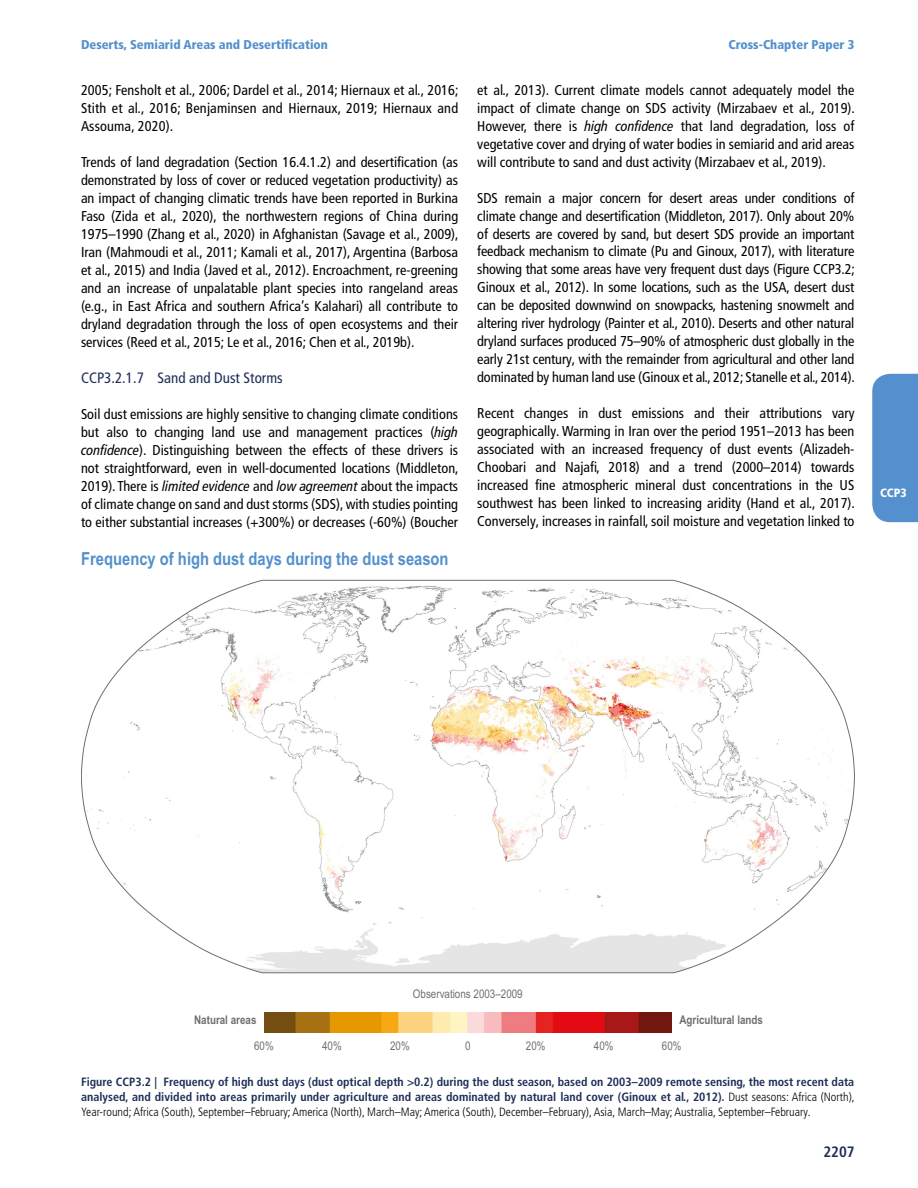
<style>
.page{position:relative;width:918px;height:1188px;background:#fff}
.page>*{position:absolute;margin:0;border:0;box-sizing:border-box;transform-origin:0 0}
.t1{font:700 18px "Arial Narrow";color:#5390cd}
.t2{font:condensed 15px "Frutiger LT Pro";color:#1e2e57}
.t3{font:700 condensed 15px "Frutiger LT Pro";color:#1e2e57}
.t4{font:condensed 14.25px/18px "Frutiger LT Pro";color:#000;text-align:justify}
.t5{font:900 condensed 12.75px "Frutiger LT Pro";color:#5390cd}
.t6{font:700 condensed 12px/15px "Frutiger LT Pro";color:#1e2e57;text-align:justify}
.t7{font:12px "Arial Narrow";color:#706f6f}
.t8{font:700 12px "Arial Narrow";color:#706f6f}
.t9{font:900 condensed 12px "Frutiger LT Pro";color:#fff}
.s1{font-style:italic}
.s2{font-weight:300;color:#000}
</style>
<div class="page">
<div style="left:872px;top:374px;width:46px;height:148px;background:#5390cd"></div>
<svg style="left:81px;top:580px;width:774px;height:393px"></svg>
<img style="left:264px;top:1012px;width:408px;height:20px">
<p class="t5" style="left:81px;top:37px;width:249px">Deserts, Semiarid Areas and Desertification</p>
<p class="t5" style="left:729px;top:37px;width:127px">Cross-Chapter Paper 3</p>
<p class="t4" style="left:81px;top:81px;width:379px">2005; Fensholt et al., 2006; Dardel et al., 2014; Hiernaux et al., 2016; Stith et al., 2016; Benjaminsen and Hiernaux, 2019; Hiernaux and Assouma, 2020).</p>
<p class="t4" style="left:81px;top:153px;width:379px">Trends of land degradation (Section 16.4.1.2) and desertification (as demonstrated by loss of cover or reduced vegetation productivity) as an impact of changing climatic trends have been reported in Burkina Faso (Zida et al., 2020), the northwestern regions of China during 1975–1990 (Zhang et al., 2020) in Afghanistan (Savage et al., 2009), Iran (Mahmoudi et al., 2011; Kamali et al., 2017), Argentina (Barbosa et al., 2015) and India (Javed et al., 2012). Encroachment, re-greening and an increase of unpalatable plant species into rangeland areas (e.g., in East Africa and southern Africa’s Kalahari) all contribute to dryland degradation through the loss of open ecosystems and their services (Reed et al., 2015; Le et al., 2016; Chen et al., 2019b).</p>
<p class="t2" style="left:81px;top:369px;width:203px">CCP3.2.1.7 Sand and Dust Storms</p>
<p class="t4" style="left:81px;top:405px;width:379px">Soil dust emissions are highly sensitive to changing climate conditions but also to changing land use and management practices (<span class="s1">high confidence</span>). Distinguishing between the effects of these drivers is not straightforward, even in well-documented locations (Middleton, 2019). There is <span class="s1">limited evidence</span> and <span class="s1">low agreement</span> about the impacts of climate change on sand and dust storms (SDS), with studies pointing to either substantial increases (+300%) or decreases (-60%) (Boucher</p>
<p class="t4" style="left:477px;top:81px;width:379px">et al., 2013). Current climate models cannot adequately model the impact of climate change on SDS activity (Mirzabaev et al., 2019).<br>However, there is <span class="s1">high confidence</span> that land degradation, loss of vegetative cover and drying of water bodies in semiarid and arid areas will contribute to sand and dust activity (Mirzabaev et al., 2019).</p>
<p class="t4" style="left:477px;top:189px;width:379px">SDS remain a major concern for desert areas under conditions of climate change and desertification (Middleton, 2017). Only about 20% of deserts are covered by sand, but desert SDS provide an important feedback mechanism to climate (Pu and Ginoux, 2017), with literature showing that some areas have very frequent dust days (Figure CCP3.2; Ginoux et al., 2012). In some locations, such as the USA, desert dust can be deposited downwind on snowpacks, hastening snowmelt and altering river hydrology (Painter et al., 2010). Deserts and other natural dryland surfaces produced 75–90% of atmospheric dust globally in the early 21st century, with the remainder from agricultural and other land dominated by human land use (Ginoux et al., 2012; Stanelle et al., 2014).</p>
<p class="t4" style="left:477px;top:405px;width:379px">Recent changes in dust emissions and their attributions vary geographically. Warming in Iran over the period 1951–2013 has been associated with an increased frequency of dust events (Alizadeh-Choobari and Najafi, 2018) and a trend (2000–2014) towards increased fine atmospheric mineral dust concentrations in the US southwest has been linked to increasing aridity (Hand et al., 2017).<br>Conversely, increases in rainfall, soil moisture and vegetation linked to</p>
<p class="t1" style="left:81px;top:545px;width:369px">Frequency of high dust days during the dust season</p>
<p class="t9" style="left:880px;top:486px;width:28px">CCP3</p>
<p class="t8" style="left:194px;top:1011px;width:64px">Natural areas</p>
<p class="t7" style="left:413px;top:985px;width:111px">Observations 2003–2009</p>
<p class="t8" style="left:680px;top:1011px;width:85px">Agricultural lands</p>
<p class="t7" style="left:254px;top:1037px;width:21px">60%</p>
<p class="t7" style="left:322px;top:1037px;width:21px">40%</p>
<p class="t7" style="left:390px;top:1037px;width:21px">20%</p>
<p class="t7" style="left:465px;top:1037px;width:7px">0</p>
<p class="t7" style="left:526px;top:1037px;width:21px">20%</p>
<p class="t7" style="left:594px;top:1037px;width:21px">40%</p>
<p class="t7" style="left:662px;top:1037px;width:21px">60%</p>
<p class="t6" style="left:81px;top:1074px;width:775px">Figure CCP3.2 | Frequency of high dust days (dust optical depth &gt;0.2) during the dust season, based on 2003–2009 remote sensing, the most recent data analysed, and divided into areas primarily under agriculture and areas dominated by natural land cover (Ginoux et al., 2012). <span class="s2">Dust seasons: Africa (North), Year-round; Africa (South), September–February; America (North), March–May; America (South), December–February), Asia, March–May; Australia, September–February.</span></p>
<p class="t3" style="left:823px;top:1143px;width:33px">2207</p>
</div>
